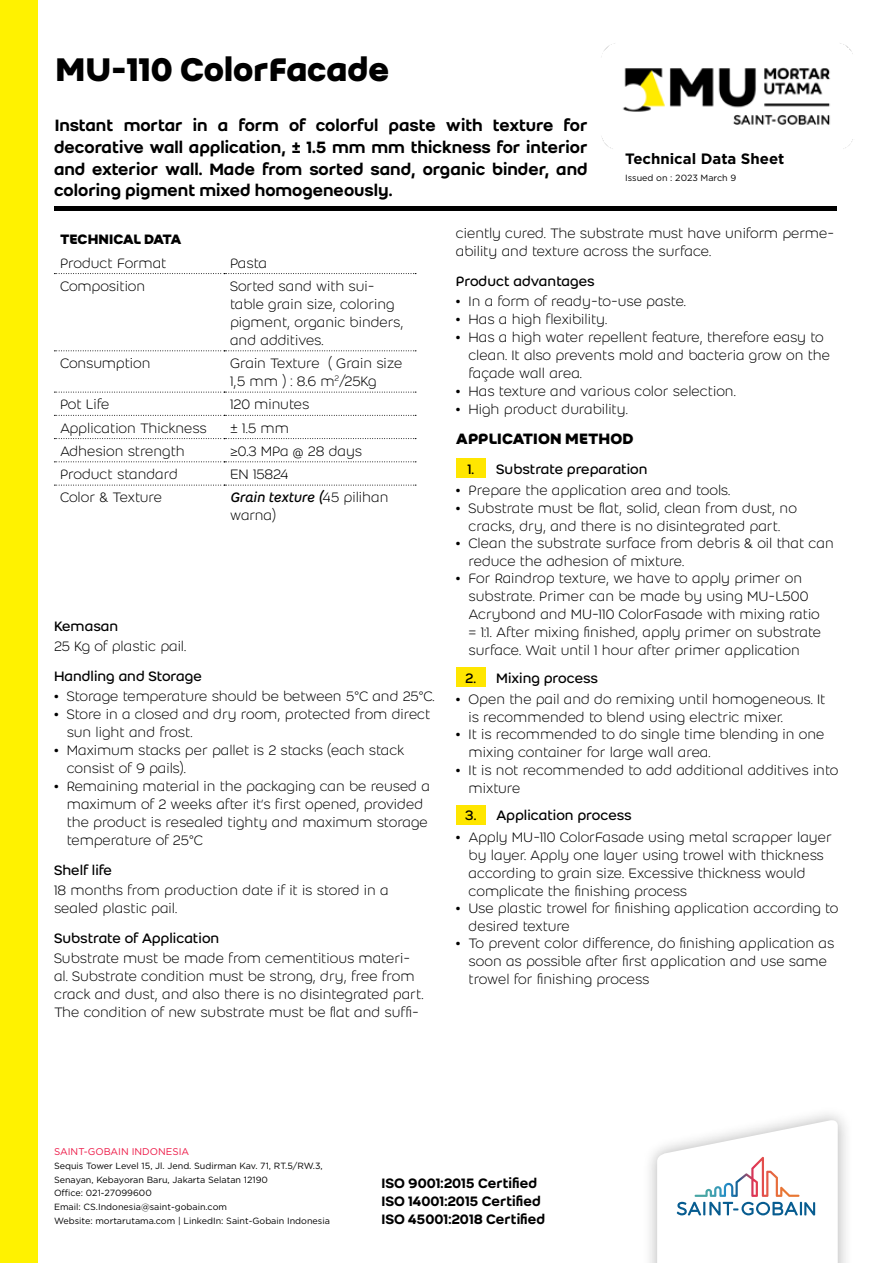
<style>
.page{position:relative;width:893px;height:1263px;background:#fff}
.page>*{position:absolute;margin:0;border:0;box-sizing:border-box;transform-origin:0 0}
.t1{font:700 36px "Weber";color:#000}
.t2{font:500 18px/21.6px "Weber";color:#000;text-align:justify}
.t3{font:700 16.5px "Weber";color:#000}
.t4{font:300 15px/18px "Weber";color:#000}
.t5{font:15px "Weber";color:#000}
.t6{font:500 15px/18px "Weber";color:#000}
.t7{font:700 15px "Gotham";color:#000}
.t8{font:700 15px "Weber";letter-spacing:-.01em;color:#000}
.t9{font:9.75px "Gotham";color:#ed1846}
.t10{font:9px/13.8px "Gotham";color:#000}
.s1{font-weight:400;font-style:italic}
.s2{font-weight:500}
</style>
<div class="page">
<div style="left:0;top:0;width:38px;height:1263px;background:#fff200"></div>
<div style="left:642px;top:1106px;width:211px;height:157px;background:#000;opacity:.3"></div>
<svg style="left:657px;top:1119px;width:181px;height:144px"></svg>
<img style="left:601px;top:43px;width:252px;height:106px">
<svg style="left:54px;top:273px;width:362px;height:1px"></svg>
<svg style="left:54px;top:350px;width:362px;height:1px"></svg>
<svg style="left:54px;top:392px;width:362px;height:1px"></svg>
<svg style="left:54px;top:415px;width:362px;height:1px"></svg>
<svg style="left:54px;top:438px;width:362px;height:1px"></svg>
<svg style="left:54px;top:461px;width:362px;height:1px"></svg>
<svg style="left:54px;top:485px;width:362px;height:1px"></svg>
<div style="left:456px;top:458px;width:30px;height:20px;background:#ffe600"></div>
<div style="left:456px;top:667px;width:30px;height:20px;background:#ffe600"></div>
<div style="left:456px;top:805px;width:30px;height:19px;background:#ffe600"></div>
<div style="left:54px;top:206px;width:782px;height:5px;background:#000"></div>
<h1 class="t1" style="left:56px;top:42px;width:335px">MU-110 ColorFacade</h1>
<p class="t2" style="left:54px;top:115px;width:535px">Instant mortar in a form of colorful paste with texture for decorative wall application, ± 1.5 mm mm thickness for interior and exterior wall. Made from sorted sand, organic binder, and coloring pigment mixed homogeneously.</p>
<p class="t8" style="left:60px;top:228px;width:123px">TECHNICAL DATA</p>
<p class="t4" style="left:60px;top:253px;width:108px">Product Format</p>
<p class="t4" style="left:230px;top:253px;width:38px">Pasta</p>
<p class="t4" style="left:60px;top:277px;width:87px">Composition</p>
<p class="t4" style="left:230px;top:277px;width:175px">Sorted sand with sui&shy;table grain size, coloring pigment, organic binders, and additives.</p>
<p class="t4" style="left:60px;top:354px;width:92px">Consumption</p>
<p class="t4" style="left:230px;top:354px;width:174px">Grain Texture ( Grain size<br>1,5 mm ) : 8.6 m<sup>2</sup>/25Kg</p>
<p class="t4" style="left:60px;top:395px;width:51px">Pot Life</p>
<p class="t4" style="left:230px;top:395px;width:81px">120 minutes</p>
<p class="t4" style="left:60px;top:418px;width:148px">Application Thickness</p>
<p class="t4" style="left:230px;top:418px;width:61px">± 1.5 mm</p>
<p class="t4" style="left:60px;top:442px;width:126px">Adhesion strength</p>
<p class="t4" style="left:230px;top:442px;width:133px">≥0.3 MPa @ 28 days</p>
<p class="t4" style="left:60px;top:465px;width:119px">Product standard</p>
<p class="t4" style="left:230px;top:465px;width:60px">EN 15824</p>
<p class="t4" style="left:60px;top:488px;width:104px">Color &amp; Texture</p>
<p class="t4" style="left:230px;top:488px;width:160px"><span class="s1">Grain texture (</span>45 pilihan warna)</p>
<p class="t7" style="left:625px;top:149px;width:161px">Technical Data Sheet</p>
<p class="t10" style="left:625px;top:171px;width:113px">Issued on : 2023 March 9</p>
<p class="t4" style="left:456px;top:223px;width:380px">ciently cured. The substrate must have uniform perme&shy;ability and texture across the surface.</p>
<p class="t5" style="left:456px;top:270px;width:140px">Product advantages</p>
<p class="t4" style="left:456px;top:292px;width:232px"><span class="s2">•</span> In a form of ready-to-use paste.</p>
<p class="t4" style="left:456px;top:310px;width:153px"><span class="s2">•</span> Has a high flexibility.</p>
<p class="t4" style="left:469px;top:328px;width:363px;text-indent:-13px"><span class="s2">•</span> Has a high water repellent feature, therefore easy to clean. It also prevents mold and bacteria grow on the façade wall area.</p>
<p class="t4" style="left:456px;top:382px;width:281px"><span class="s2">•</span> Has texture and various color selection.</p>
<p class="t4" style="left:456px;top:400px;width:174px"><span class="s2">•</span> High product durability.</p>
<p class="t3" style="left:456px;top:426px;width:179px">APPLICATION METHOD</p>
<p class="t5" style="left:467px;top:458px;width:182px">1. Substrate preparation</p>
<p class="t4" style="left:456px;top:481px;width:276px"><span class="s2">•</span> Prepare the application area and tools.</p>
<p class="t4" style="left:456px;top:498px;width:343px;text-align:center"><span class="s2">•</span> Substrate must be flat, solid, clean from dust, no cracks, dry, and there is no disintegrated part.</p>
<p class="t4" style="left:469px;top:534px;width:367px;text-indent:-13px"><span class="s2">•</span> Clean the substrate surface from debris &amp; oil that can reduce the adhesion of mixture.</p>
<p class="t4" style="left:469px;top:569px;width:354px;text-indent:-13px"><span class="s2">•</span> For Raindrop texture, we have to apply primer on substrate. Primer can be made by using MU-L500<br>Acrybond and MU-110 ColorFasade with mixing ratio = 1:1. After mixing finished, apply primer on substrate surface. Wait until 1 hour after primer application</p>
<p class="t5" style="left:465px;top:667px;width:134px">2. Mixing process</p>
<p class="t4" style="left:469px;top:690px;width:358px;text-indent:-13px"><span class="s2">•</span> Open the pail and do remixing until homogeneous. It is recommended to blend using electric mixer.</p>
<p class="t4" style="left:469px;top:725px;width:357px;text-indent:-13px"><span class="s2">•</span> It is recommended to do single time blending in one mixing container for large wall area.</p>
<p class="t4" style="left:469px;top:760px;width:371px;text-indent:-13px"><span class="s2">•</span> It is not recommended to add additional additives into mixture</p>
<p class="t5" style="left:465px;top:805px;width:168px">3. Application process</p>
<p class="t4" style="left:469px;top:827px;width:365px;text-indent:-13px"><span class="s2">•</span> Apply MU-110 ColorFasade using metal scrapper layer by layer. Apply one layer using trowel with thickness according to grain size. Excessive thickness would complicate the finishing process</p>
<p class="t4" style="left:469px;top:899px;width:371px;text-indent:-13px"><span class="s2">•</span> Use plastic trowel for finishing application according to desired texture</p>
<p class="t4" style="left:469px;top:934px;width:367px;text-indent:-13px"><span class="s2">•</span> To prevent color difference, do finishing application as soon as possible after first application and use same trowel for finishing process</p>
<p class="t5" style="left:54px;top:615px;width:66px">Kemasan</p>
<p class="t4" style="left:54px;top:636px;width:134px">25 Kg of plastic pail.</p>
<p class="t5" style="left:54px;top:665px;width:149px">Handling and Storage</p>
<p class="t4" style="left:54px;top:686px;width:382px"><span class="s2">•</span> Storage temperature should be between 5°C and 25°C.</p>
<p class="t4" style="left:67px;top:704px;width:365px;text-indent:-13px"><span class="s2">•</span> Store in a closed and dry room, protected from direct sun light and frost.</p>
<p class="t4" style="left:67px;top:740px;width:339px;text-indent:-13px"><span class="s2">•</span> Maximum stacks per pallet is 2 stacks (each stack consist of 9 pails).</p>
<p class="t4" style="left:67px;top:776px;width:365px;text-indent:-13px"><span class="s2">•</span> Remaining material in the packaging can be reused a maximum of 2 weeks after it’s first opened, provided the product is resealed tighty and maximum storage temperature of 25°C</p>
<p class="t5" style="left:54px;top:859px;width:60px">Shelf life</p>
<p class="t4" style="left:54px;top:881px;width:336px">18 months from production date if it is stored in a sealed plastic pail.</p>
<p class="t5" style="left:54px;top:927px;width:167px">Substrate of Application</p>
<p class="t4" style="left:54px;top:949px;width:371px">Substrate must be made from cementitious materi&shy;al. Substrate condition must be strong, dry, free from crack and dust, and also there is no disintegrated part.<br>The condition of new substrate must be flat and suffi-</p>
<p class="t9" style="left:54px;top:1145px;width:137px">SAINT-GOBAIN INDONESIA</p>
<p class="t10" style="left:54px;top:1158px;width:277px">Sequis Tower Level 15, Jl. Jend. Sudirman Kav. 71, RT.5/RW.3, Senayan, Kebayoran Baru, Jakarta Selatan 12190<br>Office: 021-27099600<br>Email: CS.Indonesia@saint-gobain.com<br>Website: mortarutama.com | LinkedIn: Saint-Gobain Indonesia</p>
<p class="t6" style="left:381px;top:1174px;width:165px">ISO 9001:2015 Certified<br>ISO 14001:2015 Certified<br>ISO 45001:2018 Certified</p>
</div>
